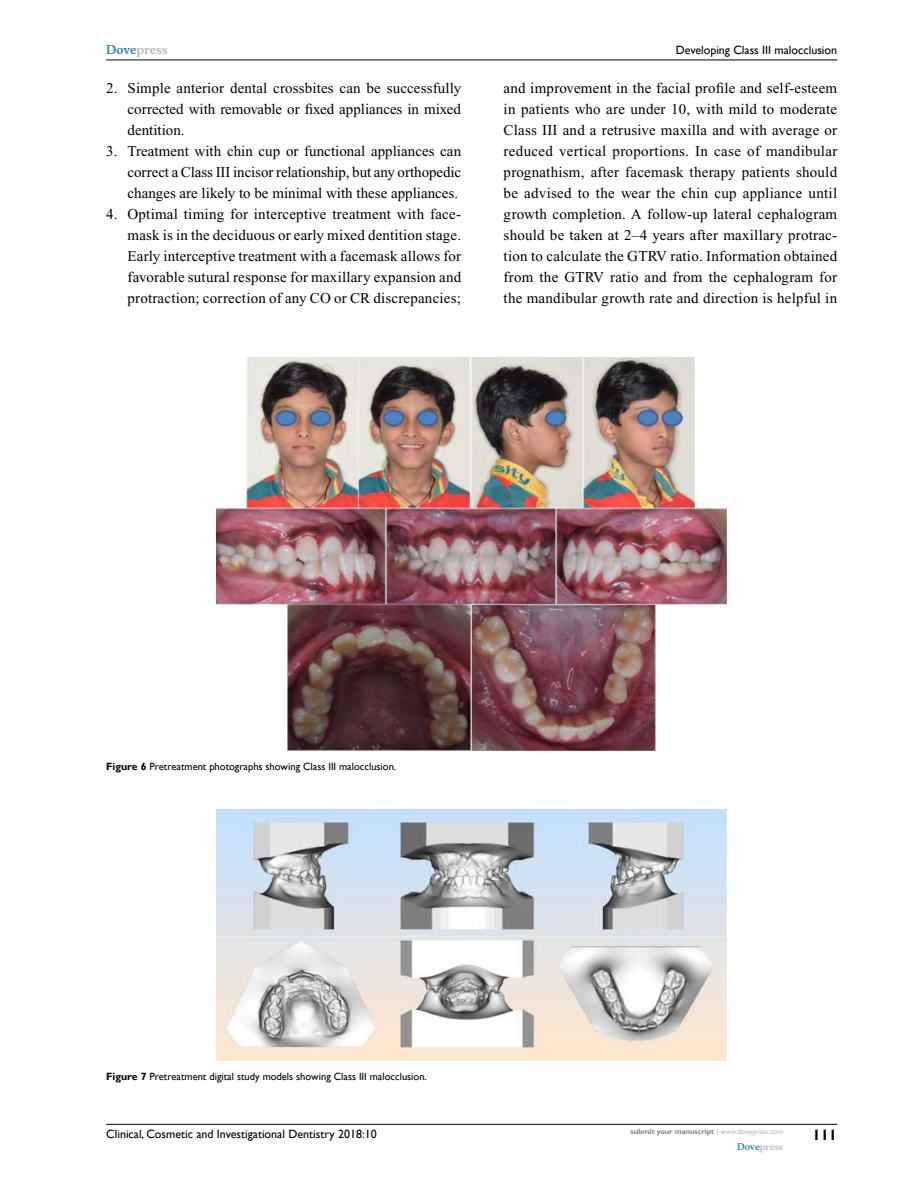
<style>
.page{position:relative;width:918px;height:1188px;background:#fff}
.page>*{position:absolute;margin:0;border:0;box-sizing:border-box;transform-origin:0 0}
.t1{font:15px/21px "Times New Roman";color:#000;text-align:justify}
.t2{font:700 15px "Gill Sans";color:#000}
.t3{font:12px "Gill Sans";color:#000}
.t4{font:700 12px "Musee";color:#b8babc}
.t5{font:10.5px "Gill Sans";color:#000}
.t6{font:700 9px "Musee";color:#b8babc}
.t7{font:700 7.5px "Gill Sans";color:#808285}
.s1{color:#3785ad}
.s2{font-weight:700}
.s3{font-weight:400;color:#b8babc}
</style>
<div class="page">
<hr style="left:106px;top:1124px;width:731px;height:1px;background:#000">
<hr style="left:106px;top:60px;width:731px;height:1px;background:#000">
<img style="left:217px;top:357px;width:510px;height:394px">
<img style="left:217px;top:809px;width:510px;height:251px">
<p class="t4" style="left:106px;top:43px;width:63px"><span class="s1">Dove</span>press</p>
<p class="t1" style="left:128px;top:77px;width:335px;text-indent:-21px">2. Simple anterior dental crossbites can be successfully corrected with removable or fixed appliances in mixed dentition.</p>
<p class="t1" style="left:128px;top:140px;width:335px;text-indent:-21px">3. Treatment with chin cup or functional appliances can correct a Class III incisor relationship, but any orthopedic changes are likely to be minimal with these appliances.</p>
<p class="t1" style="left:128px;top:203px;width:335px;text-indent:-21px">4. Optimal timing for interceptive treatment with face&shy;mask is in the deciduous or early mixed dentition stage.<br>Early interceptive treatment with a facemask allows for favorable sutural response for maxillary expansion and protraction; correction of any CO or CR discrepancies;</p>
<p class="t3" style="left:676px;top:43px;width:163px">Developing Class III malocclusion</p>
<p class="t1" style="left:504px;top:77px;width:335px">and improvement in the facial profile and self-esteem in patients who are under 10, with mild to moderate Class III and a retrusive maxilla and with average or reduced vertical proportions. In case of mandibular prognathism, after facemask therapy patients should be advised to the wear the chin cup appliance until growth completion. A follow-up lateral cephalogram should be taken at 2–4 years after maxillary protrac&shy;tion to calculate the GTRV ratio. Information obtained from the GTRV ratio and from the cephalogram for the mandibular growth rate and direction is helpful in</p>
<p class="t5" style="left:106px;top:760px;width:292px"><span class="s2">Figure 6</span> Pretreatment photographs showing Class III malocclusion.</p>
<p class="t5" style="left:106px;top:1070px;width:322px"><span class="s2">Figure 7</span> Pretreatment digital study models showing Class III malocclusion.</p>
<p class="t3" style="left:106px;top:1127px;width:272px">Clinical, Cosmetic and Investigational Dentistry 2018:10</p>
<p class="t7" style="left:631px;top:1127px;width:154px">submit your manuscript <span class="s3">| www.dovepress.com</span></p>
<p class="t6" style="left:737px;top:1141px;width:48px"><span class="s1">Dove</span>press</p>
<p class="t2" style="left:812px;top:1126px;width:26px">111</p>
</div>
